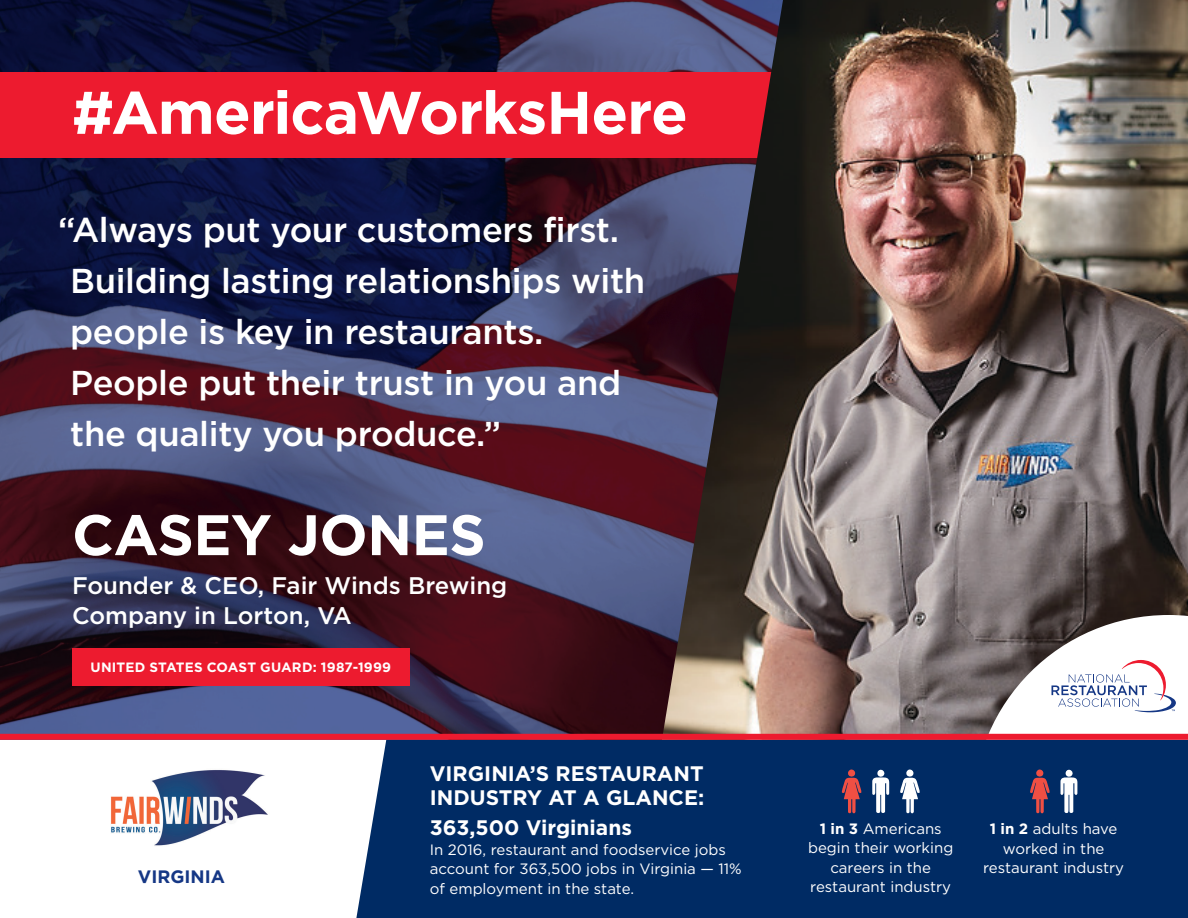
<style>
.page{position:relative;width:1188px;height:918px;background:#fff}
.page>*{position:absolute;margin:0;border:0;box-sizing:border-box;transform-origin:0 0}
.t1{font:700 60px "Gotham";letter-spacing:-.015em;color:#fff}
.t2{font:700 57px "Gotham";letter-spacing:-.01em;color:#fff}
.t3{font:500 34.5px/51px "Gotham";letter-spacing:-.01em;color:#fff}
.t4{font:500 24px/30px "Gotham";color:#fff}
.t5{font:700 21px "Gotham";color:#fff}
.t6{font:700 18px "Gotham";color:#153785}
.t7{font:15px/19.5px "Gotham";color:#fff;text-align:center}
.t8{font:700 13.5px "Gotham";letter-spacing:.015em;color:#fff}
.s1{font-weight:700}
</style>
<div class="page">
<svg style="left:0;top:0;width:657px;height:734px;background:#342947"></svg>
<div style="left:0;top:72px;width:790px;height:85px;background:#ed1b2f"></div>
<img style="left:657px;top:0;width:531px;height:734px">
<svg style="left:973px;top:615px;width:215px;height:119px"></svg>
<div style="left:356px;top:740px;width:832px;height:178px;background:#002b64"></div>
<svg style="left:872px;top:769px;width:17px;height:45px"></svg>
<svg style="left:842px;top:769px;width:20px;height:45px"></svg>
<svg style="left:900px;top:769px;width:20px;height:45px"></svg>
<svg style="left:1060px;top:769px;width:17px;height:45px"></svg>
<svg style="left:1030px;top:769px;width:20px;height:45px"></svg>
<div style="left:72px;top:648px;width:338px;height:38px;background:#ed1b2f"></div>
<div style="left:0;top:734px;width:1188px;height:6px;background:#ed1b2f"></div>
<img style="left:110px;top:770px;width:158px;height:76px">
<svg style="left:1052px;top:660px;width:124px;height:52px"></svg>
<p class="t1" style="left:72px;top:73px;width:617px">#AmericaWorksHere</p>
<p class="t3" style="left:70px;top:204px;width:577px;text-indent:-12px">“Always put your customers first.<br>Building lasting relationships with people is key in restaurants.<br>People put their trust in you and the quality you produce.”</p>
<p class="t2" style="left:72px;top:497px;width:415px">CASEY JONES</p>
<p class="t4" style="left:72px;top:570px;width:437px">Founder &amp; CEO, Fair Winds Brewing<br>Company in Lorton, VA</p>
<p class="t8" style="left:90px;top:658px;width:302px">UNITED STATES COAST GUARD: 1987-1999</p>
<p class="t6" style="left:138px;top:865px;width:89px">VIRGINIA</p>
<p class="t5" style="left:430px;top:760px;width:275px">VIRGINIA’S RESTAURANT</p>
<p class="t5" style="left:430px;top:784px;width:276px">INDUSTRY AT A GLANCE:</p>
<p class="t5" style="left:430px;top:814px;width:204px">363,500 Virginians</p>
<p class="t7" style="left:430px;top:839px;width:313px;text-align:left">In 2016, restaurant and foodservice jobs account for 363,500 jobs in Virginia — 11% of employment in the state.</p>
<p class="t7" style="left:808px;top:818px;width:147px"><span class="s1">1 in 3</span> Americans begin their working careers in the restaurant industry</p>
<p class="t7" style="left:983px;top:819px;width:142px"><span class="s1">1 in 2</span> adults have worked in the restaurant industry</p>
</div>
